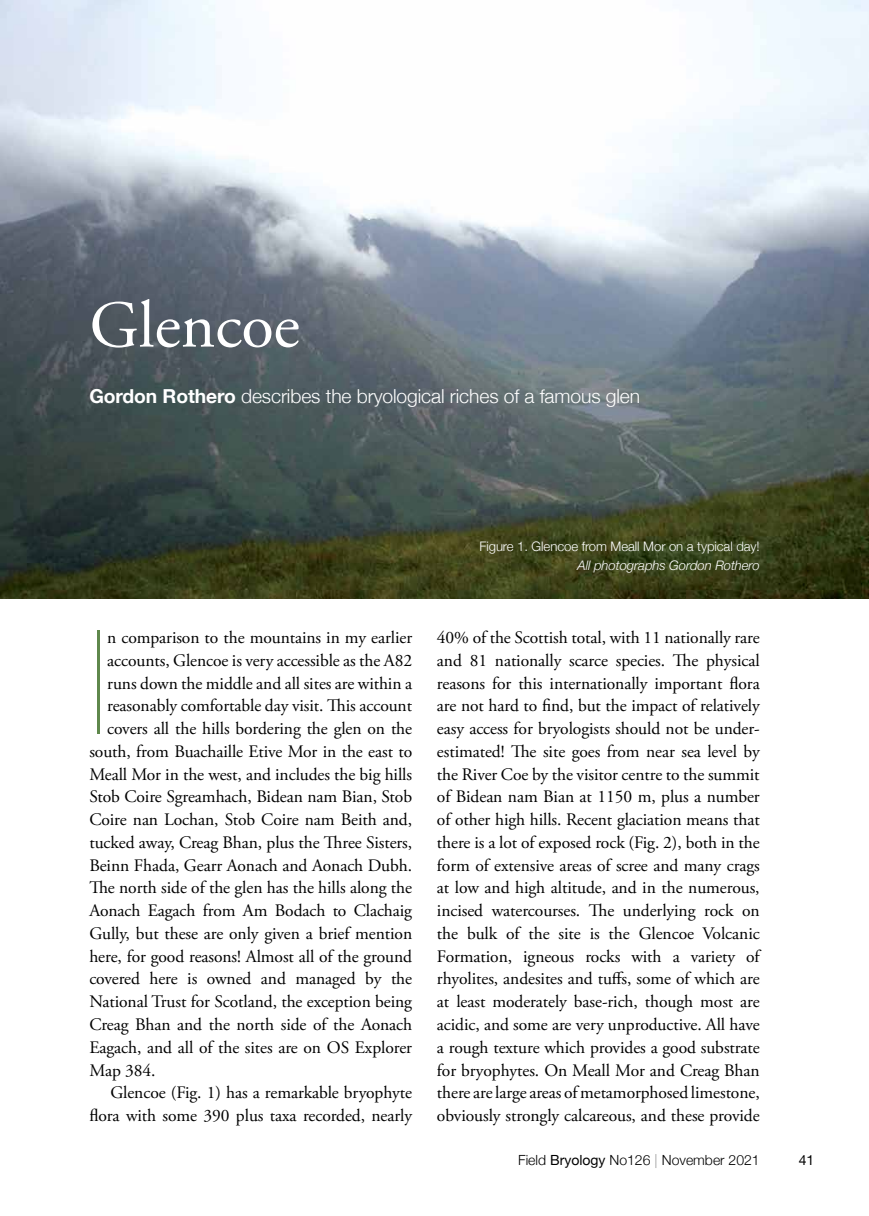
<style>
.page{position:relative;width:869px;height:1216px;background:#fff}
.page>*{position:absolute;margin:0;border:0;box-sizing:border-box;transform-origin:0 0}
.t1{font:200 144.9px "Helvetica Neue";color:#5f884c}
.t2{font:66.5px "Adobe Garamond Pro";letter-spacing:-.005em;color:#fff}
.t3{font:300 19.25px "Helvetica Neue";letter-spacing:-.005em;color:#fff}
.t4{font:17.5px/22.8px "Adobe Garamond Pro";letter-spacing:-.005em;color:#000;text-align:justify}
.t5{font:300 14px "Helvetica Neue";color:#000}
.t6{font:14px "Helvetica Neue";color:#000}
.t7{font:300 13.12px/19.2px "Helvetica Neue";letter-spacing:-.005em;color:#fff;text-align:right}
.s1{font-weight:700}
.s2{font-style:italic}
.s3{font-weight:400}
.s4{font-weight:200}
</style>
<div class="page">
<img style="left:0;top:0;width:868px;height:598px">
<p class="t2" style="left:89px;top:285px;width:212px">Glencoe</p>
<p class="t3" style="left:89px;top:384px;width:552px"><span class="s1">Gordon Rothero</span> describes the bryological riches of a famous glen</p>
<p class="t1" style="left:89px;top:599px;width:20px">I</p>
<p class="t4" style="left:107px;top:626px;width:306px">n comparison to the mountains in my earlier</p>
<p class="t4" style="left:107px;top:649px;width:306px">accounts, Glencoe is very accessible as the A82</p>
<p class="t4" style="left:107px;top:672px;width:306px">runs down the middle and all sites are within a</p>
<p class="t4" style="left:107px;top:695px;width:306px">reasonably comfortable day visit. This account</p>
<p class="t4" style="left:107px;top:717px;width:306px">covers all the hills bordering the glen on the</p>
<p class="t4" style="left:89px;top:740px;width:324px">south, from Buachaille Etive Mor in the east to</p>
<p class="t4" style="left:89px;top:763px;width:324px">Meall Mor in the west, and includes the big hills</p>
<p class="t4" style="left:89px;top:786px;width:324px">Stob Coire Sgreamhach, Bidean nam Bian, Stob</p>
<p class="t4" style="left:89px;top:808px;width:324px">Coire nan Lochan, Stob Coire nam Beith and,</p>
<p class="t4" style="left:89px;top:831px;width:324px">tucked away, Creag Bhan, plus the Three Sisters,</p>
<p class="t4" style="left:89px;top:854px;width:324px">Beinn Fhada, Gearr Aonach and Aonach Dubh.</p>
<p class="t4" style="left:89px;top:877px;width:324px">The north side of the glen has the hills along the</p>
<p class="t4" style="left:89px;top:899px;width:324px">Aonach Eagach from Am Bodach to Clachaig</p>
<p class="t4" style="left:89px;top:922px;width:324px">Gully, but these are only given a brief mention</p>
<p class="t4" style="left:89px;top:945px;width:324px">here, for good reasons! Almost all of the ground</p>
<p class="t4" style="left:89px;top:968px;width:324px">covered here is owned and managed by the</p>
<p class="t4" style="left:89px;top:990px;width:324px">National Trust for Scotland, the exception being</p>
<p class="t4" style="left:89px;top:1013px;width:324px">Creag Bhan and the north side of the Aonach</p>
<p class="t4" style="left:89px;top:1036px;width:324px">Eagach, and all of the sites are on OS Explorer</p>
<p class="t4" style="left:89px;top:1059px;width:68px">Map 384.</p>
<p class="t4" style="left:110px;top:1081px;width:303px">Glencoe (Fig. 1) has a remarkable bryophyte</p>
<p class="t4" style="left:89px;top:1104px;width:324px">flora with some 390 plus taxa recorded, nearly</p>
<p class="t7" style="left:479px;top:536px;width:282px">Figure 1. Glencoe from Meall Mor on a typical day!<br><span class="s2">All photographs Gordon Rothero</span></p>
<p class="t4" style="left:437px;top:626px;width:324px">40% of the Scottish total, with 11 nationally rare and 81 nationally scarce species. The physical reasons for this internationally important flora are not hard to find, but the impact of relatively easy access for bryologists should not be under&shy;estimated! The site goes from near sea level by the River Coe by the visitor centre to the summit of Bidean nam Bian at 1150 m, plus a number of other high hills. Recent glaciation means that there is a lot of exposed rock (Fig. 2), both in the form of extensive areas of scree and many crags at low and high altitude, and in the numerous, incised watercourses. The underlying rock on the bulk of the site is the Glencoe Volcanic Formation, igneous rocks with a variety of rhyolites, andesites and tuffs, some of which are at least moderately base-rich, though most are acidic, and some are very unproductive. All have a rough texture which provides a good substrate for bryophytes. On Meall Mor and Creag Bhan there are large areas of metamorphosed limestone, obviously strongly calcareous, and these provide</p>
<p class="t5" style="left:518px;top:1151px;width:243px">Field <span class="s3">Bryology</span> No126 <span class="s4">|</span> November 2021</p>
<p class="t6" style="left:798px;top:1151px;width:17px">41</p>
</div>
